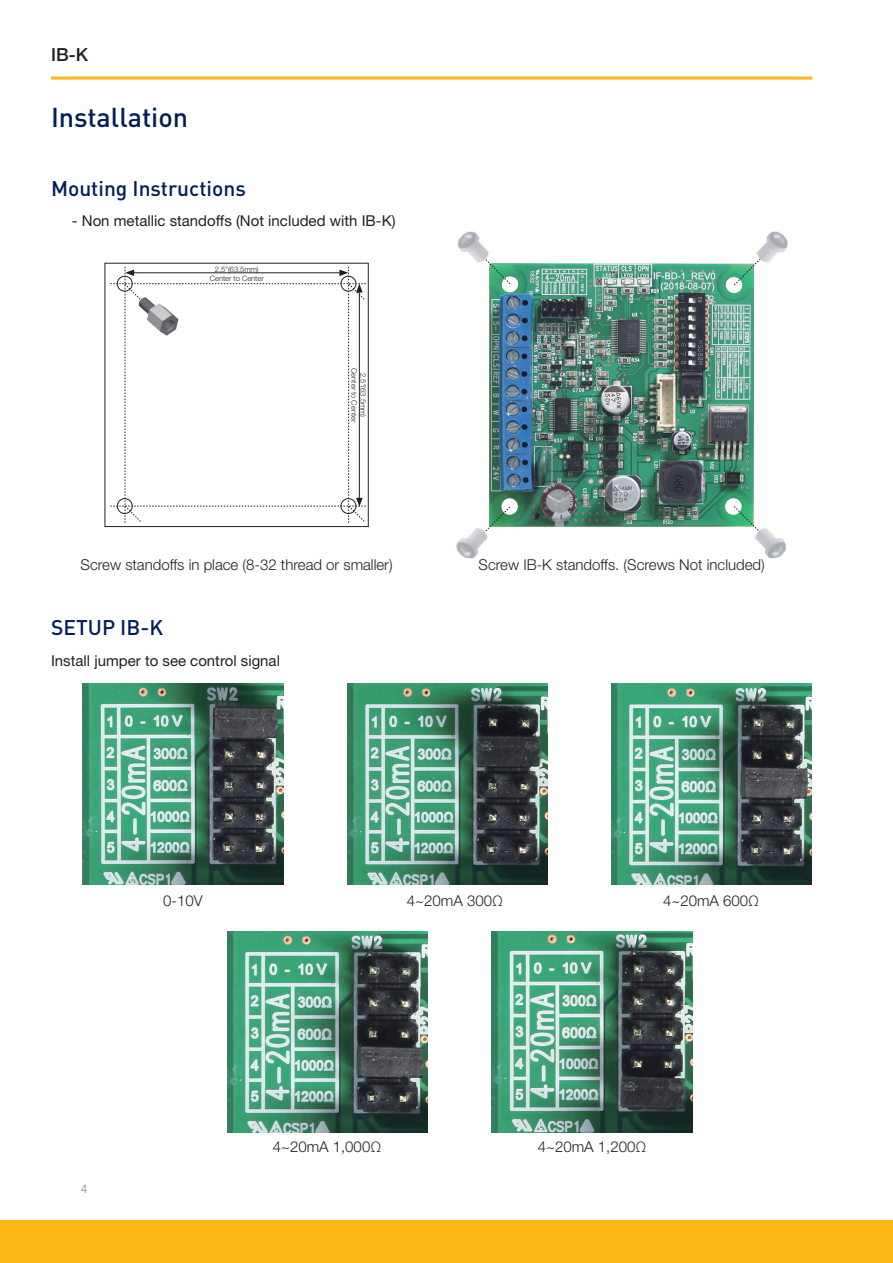
<style>
.page{position:relative;width:893px;height:1263px;background:#fff}
.page>*{position:absolute;margin:0;border:0;box-sizing:border-box;transform-origin:0 0}
.T_Heading2{font:500 27px "DINOT";color:#001f56}
.T_Heading3{font:500 21px "DINOT";color:#001f56}
.t1{font:500 18px "Helvetica Neue LT Std";color:#231f20}
.T_Body_Text{font:300 15px "Helvetica Neue LT Std";color:#231f20}
.T_Heading4{font:15px "Helvetica Neue LT Std";color:#231f20}
.t2{font:300 12px "Helvetica Neue LT Std";color:#887d6e}
.T_Body_Text-2{font:300 7.5px "Helvetica Neue LT Std";color:#231f20}
</style>
<div class="page">
<hr style="left:51px;top:77px;width:761px;height:3px;background:#fcb814">
<div style="left:0;top:1220px;width:893px;height:43px;background:#fcb814"></div>
<div style="left:105px;top:263px;width:264px;height:264px;border:1px solid #231f20"></div>
<svg style="left:110px;top:267px;width:256px;height:256px"></svg>
<img style="left:139px;top:298px;width:40px;height:38px">
<img style="left:489px;top:263px;width:264px;height:264px">
<svg style="left:489px;top:263px;width:21px;height:21px"></svg>
<svg style="left:734px;top:506px;width:20px;height:21px"></svg>
<svg style="left:734px;top:263px;width:21px;height:22px"></svg>
<svg style="left:489px;top:506px;width:21px;height:23px"></svg>
<img style="left:457px;top:231px;width:33px;height:34px">
<img style="left:754px;top:231px;width:34px;height:34px">
<img style="left:753px;top:524px;width:33px;height:35px">
<img style="left:456px;top:527px;width:33px;height:32px">
<img style="left:83px;top:684px;width:200px;height:200px">
<img style="left:227px;top:932px;width:201px;height:200px">
<img style="left:347px;top:684px;width:200px;height:200px">
<img style="left:492px;top:932px;width:200px;height:200px">
<img style="left:612px;top:684px;width:200px;height:200px">
<p class="t1" style="left:51px;top:44px;width:39px">IB-K</p>
<p class="T_Heading2" style="left:51px;top:99px;width:139px">Installation</p>
<p class="T_Heading3" style="left:51px;top:174px;width:196px">Mouting Instructions</p>
<p class="T_Heading4" style="left:72px;top:212px;width:325px">- Non metallic standoffs (Not included with IB-K)</p>
<p class="T_Body_Text-2" style="left:215px;top:264px;width:45px">2.5"(63.5mm)</p>
<p class="T_Body_Text-2" style="left:210px;top:273px;width:55px">Center to Center</p>
<p class="T_Body_Text-2" style="left:359px;top:368px;width:55px;rotate:90deg">Center to Center</p>
<p class="T_Body_Text-2" style="left:368px;top:373px;width:45px;rotate:90deg">2.5"(63.5mm)</p>
<p class="T_Body_Text" style="left:81px;top:556px;width:314px">Screw standoffs in place (8-32 thread or smaller)</p>
<p class="T_Heading3" style="left:51px;top:613px;width:114px">SETUP IB-K</p>
<p class="T_Heading4" style="left:51px;top:651px;width:230px">Install jumper to see control signal</p>
<p class="T_Body_Text" style="left:479px;top:556px;width:288px">Screw IB-K standoffs. (Screws Not included)</p>
<p class="T_Body_Text" style="left:163px;top:891px;width:41px">0-10V</p>
<p class="T_Body_Text" style="left:407px;top:891px;width:98px">4~20mA 300Ω</p>
<p class="T_Body_Text" style="left:663px;top:891px;width:98px">4~20mA 600Ω</p>
<p class="t2" style="left:81px;top:1181px;width:8px">4</p>
<p class="T_Body_Text" style="left:273px;top:1137px;width:110px">4~20mA 1,000Ω</p>
<p class="T_Body_Text" style="left:538px;top:1137px;width:110px">4~20mA 1,200Ω</p>
</div>
